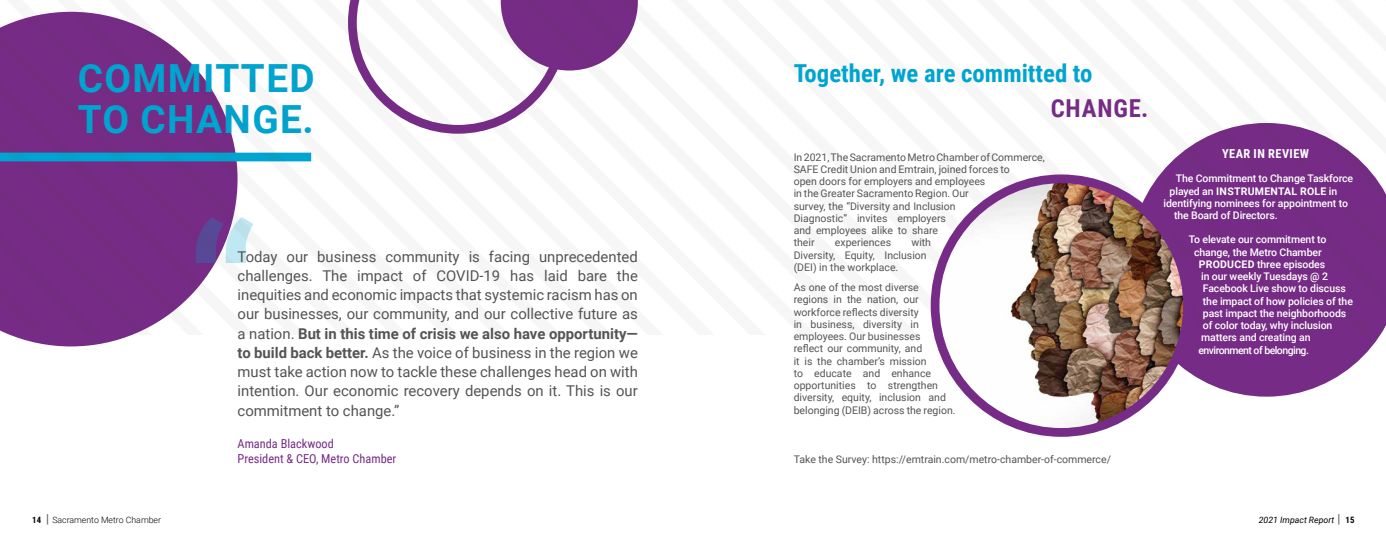
<style>
.page{position:relative;width:1386px;height:536px;background:#fff}
.page>*{position:absolute;margin:0;border:0;box-sizing:border-box;transform-origin:0 0}
.t1{font:700 38.76px/40.9px "Roboto";letter-spacing:.035em;color:#00a4d0}
.t2{font:700 24.76px "Roboto Condensed";color:#00a4d0}
.t3{font:700 24.76px "Roboto Condensed";letter-spacing:.03em;color:#762b86}
.t4{font:14.88px/19.2px "Roboto";color:#545454;text-align:justify}
.t5{font:12.34px/14.8px "Roboto Condensed";color:#762b86}
.t6{font:700 12.34px "Roboto Condensed";letter-spacing:.035em;color:#fff}
.t7{font:10.5px/12.2px "Roboto";color:#545454}
.t8{font:500 10.5px "Roboto";letter-spacing:-.01em;color:#fff}
.t9{font:700 10.5px "Roboto";letter-spacing:.025em;color:#fff}
.t10{font:500 10.5px "Roboto";letter-spacing:-.05em;color:#fff}
.t11{font:300 8.75px "Roboto";color:#000}
.t12{font:italic 8.75px "Roboto";color:#000}
.s1{font-weight:700}
.s2{font-weight:500}
.s3{font-family:"Roboto Condensed";font-weight:700}
.s4{font-weight:400;font-size:12.34px;color:#545454}
.s5{font-style:normal;font-size:12.34px;color:#545454}
.s6{font-family:"Roboto Condensed";font-weight:700;font-style:normal}
</style>
<div class="page">
<svg style="left:10px;top:335px;width:122px;height:11px"></svg>
<svg style="left:1188px;top:335px;width:192px;height:61px;fill:#762b86"></svg>
<svg style="left:1379px;top:183px;width:7px;height:132px"></svg>
<svg style="left:1327px;top:137px;width:52px;height:198px;background:#823f90"></svg>
<div style="left:1276px;top:123px;width:51px;height:212px;background:#762b86"></div>
<div style="left:1225px;top:122px;width:51px;height:213px;background:#762b86"></div>
<svg style="left:1174px;top:129px;width:51px;height:206px;background:#803c8e"></svg>
<svg style="left:612px;top:0;width:26px;height:56px"></svg>
<svg style="left:594px;top:0;width:18px;height:66px"></svg>
<svg style="left:0;top:0;width:594px;height:335px"></svg>
<img style="left:935px;top:179px;width:253px;height:253px">
<div style="left:931px;top:174px;width:261px;height:262px;border:9px solid #762b86;border-radius:50%"></div>
<h1 class="t1" style="left:78px;top:57px;width:238px">comm itted to change.</h1>
<p class="t4" style="left:238px;top:246px;width:402px">Today our business community is facing unprecedented challenges. The impact of COVID-19 has laid bare the inequities and economic impacts that systemic racism has on our businesses, our community, and our collective future as a nation. <span class="s1">But in this time of crisis we also have opportunity— to build back better.</span> As the voice of business in the region we must take action now to tackle these challenges head on with intention. Our economic recovery depends on it. This is our commitment to change.”</p>
<p class="t5" style="left:238px;top:435px;width:160px">Amanda Blackwood<br>President &amp; CEO, Metro Chamber</p>
<h2 class="t2" style="left:794px;top:56px;width:300px">Together, we are committed to</h2>
<h2 class="t3" style="left:1051px;top:91px;width:99px">change.</h2>
<p class="t7" style="left:794px;top:150px;width:253px">In 2021, The Sacramento Metro Chamber of Commerce, SAFE Credit Union and Emtrain, joined forces to<br>open doors for employers and employees<br>in the Greater Sacramento Region. Our<br>survey, the “Diversity and Inclusion<br>Diagnostic” invites employers<br>and employees alike to share<br>their</p>
<p class="t7" style="left:794px;top:236px;width:139px;text-indent:118px">with<br>Diversity, Equity, Inclusion (DEI) in the workplace.</p>
<p class="t7" style="left:794px;top:281px;width:163px">As one of the most diverse regions in the nation, our workforce reflects diversity<br>in business, diversity in employees. Our businesses<br>reflect our community, and<br>it is the chamber’s mission<br>to educate and enhance opportunities to strengthen diversity, equity, inclusion and belonging (DEIB) across the region.</p>
<p class="t7" style="left:835px;top:236px;width:58px">experiences</p>
<p class="t7" style="left:794px;top:452px;width:319px">Take the Survey: https://emtrain.com/metro-chamber-of-commerce/</p>
<p class="t6" style="left:1222px;top:145px;width:87px">year in review</p>
<p class="t8" style="left:1176px;top:171px;width:179px">The Commitment to Change Taskforce</p>
<p class="t9" style="left:1170px;top:183px;width:169px"><span class="s2">played an</span> instrumental role <span class="s2">in</span></p>
<p class="t8" style="left:1164px;top:196px;width:186px">identifying nominees for appointment to</p>
<p class="t8" style="left:1174px;top:208px;width:105px">the Board of Directors.</p>
<p class="t8" style="left:1189px;top:232px;width:139px">To elevate our commitment to</p>
<p class="t8" style="left:1194px;top:244px;width:129px">change, the Metro Chamber</p>
<p class="t8" style="left:1199px;top:256px;width:128px"><span class="s1">Produced</span> three episodes</p>
<p class="t8" style="left:1201px;top:269px;width:128px">in our weekly Tuesdays @ 2</p>
<p class="t8" style="left:1203px;top:281px;width:144px">Facebook Live show to discuss</p>
<p class="t8" style="left:1203px;top:293px;width:152px">the impact of how policies of the</p>
<p class="t8" style="left:1203px;top:305px;width:145px">past impact the neighborhoods</p>
<p class="t8" style="left:1203px;top:318px;width:131px">of color today, why inclusion</p>
<p class="t8" style="left:1201px;top:330px;width:111px">matters and creating an</p>
<p class="t10" style="left:1199px;top:342px;width:112px">environment of belonging.</p>
<p class="t11" style="left:32px;top:513px;width:130px"><span class="s3">14</span> <span class="s4">|</span> Sacramento Metro Chamber</p>
<p class="t12" style="left:1259px;top:513px;width:97px">2021 Impact Report <span class="s5">|</span> <span class="s6">15</span></p>
</div>
